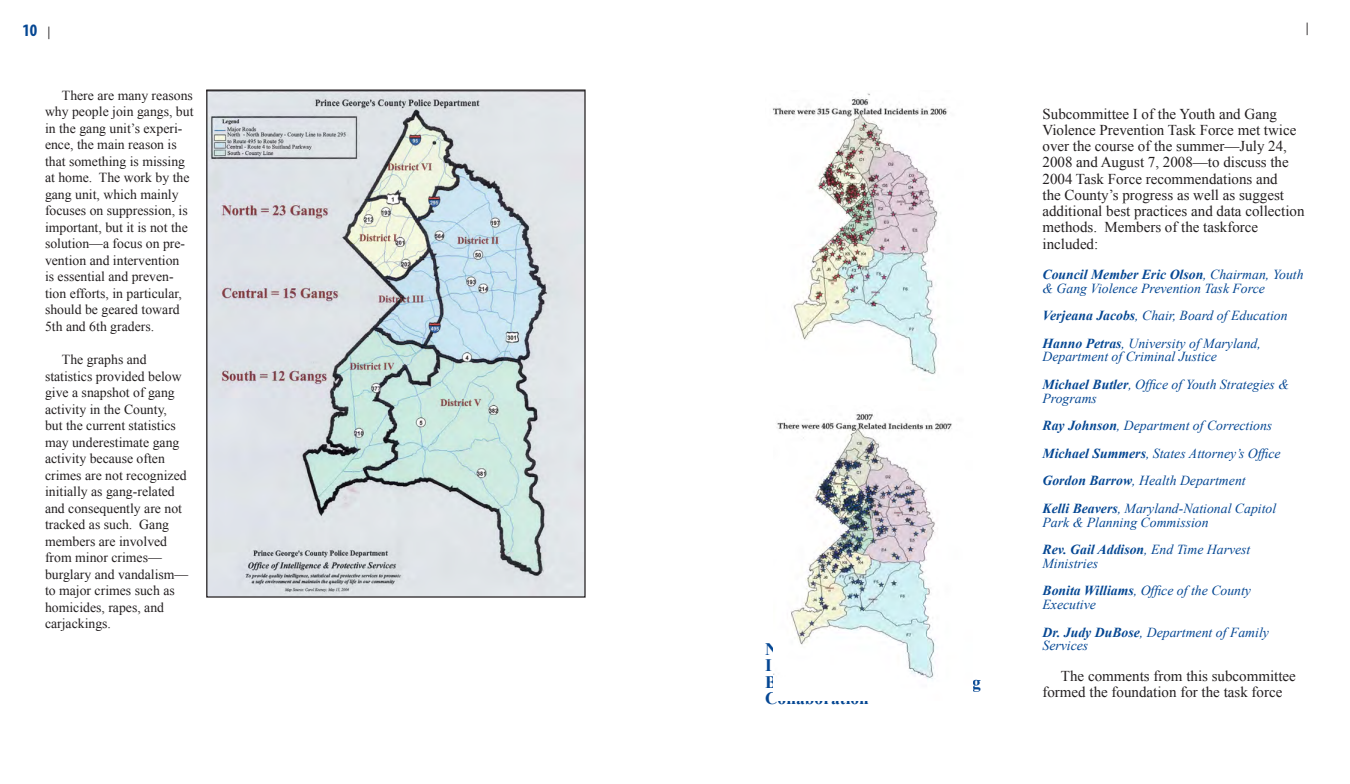
<style>
.page{position:relative;width:1350px;height:784px;background:#fff}
.page>*{position:absolute;margin:0;border:0;box-sizing:border-box;transform-origin:0 0}
.t1{font:700 17.5px "Times New Roman";color:#054793}
.t2{font:700 condensed 17.5px "Myriad Pro";color:#054793}
.t3{font:15px/16.2px "Times New Roman";color:#231f20}
.t4{font:13.75px/16.5px "Times New Roman";color:#231f20}
.t5{font:italic 13.75px/27.5px "Times New Roman";color:#054793}
.t6{font:12.5px "Myriad Pro";color:#231f20}
.s1{font-weight:400;font-stretch:normal;font-size:12.5px;color:#231f20}
.s2{font-weight:700}
</style>
<div class="page">
<img style="left:772px;top:93px;width:176px;height:282px">
<img style="left:774px;top:413px;width:178px;height:266px">
<img style="left:208px;top:91px;width:376px;height:504px">
<p class="t2" style="left:22px;top:19px;width:29px">10 <span class="s1">|</span></p>
<p class="t6" style="left:1306px;top:20px;width:4px">|</p>
<p class="t4" style="left:45px;top:86px;width:150px;text-indent:17px">There are many reasons why people join gangs, but in the gang unit’s experi&shy;ence, the main reason is that something is missing at home. The work by the gang unit, which mainly focuses on suppression, is important, but it is not the solution—a focus on pre&shy;vention and intervention<br>is essential and preven&shy;tion efforts, in particular, should be geared toward<br>5th and 6th graders.</p>
<p class="t4" style="left:45px;top:350px;width:145px;text-indent:17px">The graphs and statistics provided below give a snapshot of gang activity in the County,<br>but the current statistics may underestimate gang activity because often crimes are not recognized initially as gang-related and consequently are not tracked as such. Gang members are involved from minor crimes— burglary and vandalism— to major crimes such as homicides, rapes, and carjackings.</p>
<p class="t1" style="left:765px;top:685px;width:106px">Collaboration</p>
<p class="t3" style="left:1042px;top:105px;width:264px">Subcommittee I of the Youth and Gang Violence Prevention Task Force met twice over the course of the summer—July 24, 2008 and August 7, 2008—to discuss the 2004 Task Force recommendations and<br>the County’s progress as well as suggest additional best practices and data collection methods. Members of the taskforce included:</p>
<p class="t5" style="left:1042px;top:267px;width:263px;line-height:13.8px"><span class="s2">Council Member Eric Olson</span>, Chairman, Youth &amp; Gang Violence Prevention Task Force</p>
<p class="t5" style="left:1042px;top:301px;width:247px"><span class="s2">Verjeana Jacobs</span>, Chair, Board of Education<br><span class="s2">Hanno Petras</span>, University of Maryland,</p>
<p class="t5" style="left:1042px;top:342px;width:248px">Department of Criminal Justice<br><span class="s2">Michael Butler</span>, Office of Youth Strategies &amp;</p>
<p class="t5" style="left:1042px;top:383px;width:240px">Programs<br><span class="s2">Ray Johnson</span>, Department of Corrections <span class="s2">Michael Summers</span>, States Attorney’s Office <span class="s2">Gordon Barrow</span>, Health Department<br><span class="s2">Kelli Beavers</span>, Maryland-National Capitol</p>
<p class="t5" style="left:1042px;top:507px;width:209px">Park &amp; Planning Commission<br><span class="s2">Rev. Gail Addison</span>, End Time Harvest</p>
<p class="t5" style="left:1042px;top:548px;width:210px">Ministries<br><span class="s2">Bonita Williams</span>, Office of the County</p>
<p class="t5" style="left:1042px;top:590px;width:228px">Executive<br><span class="s2">Dr. Judy DuBose</span>, Department of Family</p>
<p class="t5" style="left:1042px;top:631px;width:47px">Services</p>
<p class="t3" style="left:1042px;top:666px;width:255px;text-indent:18px">The comments from this subcommittee formed the foundation for the task force</p>
</div>
